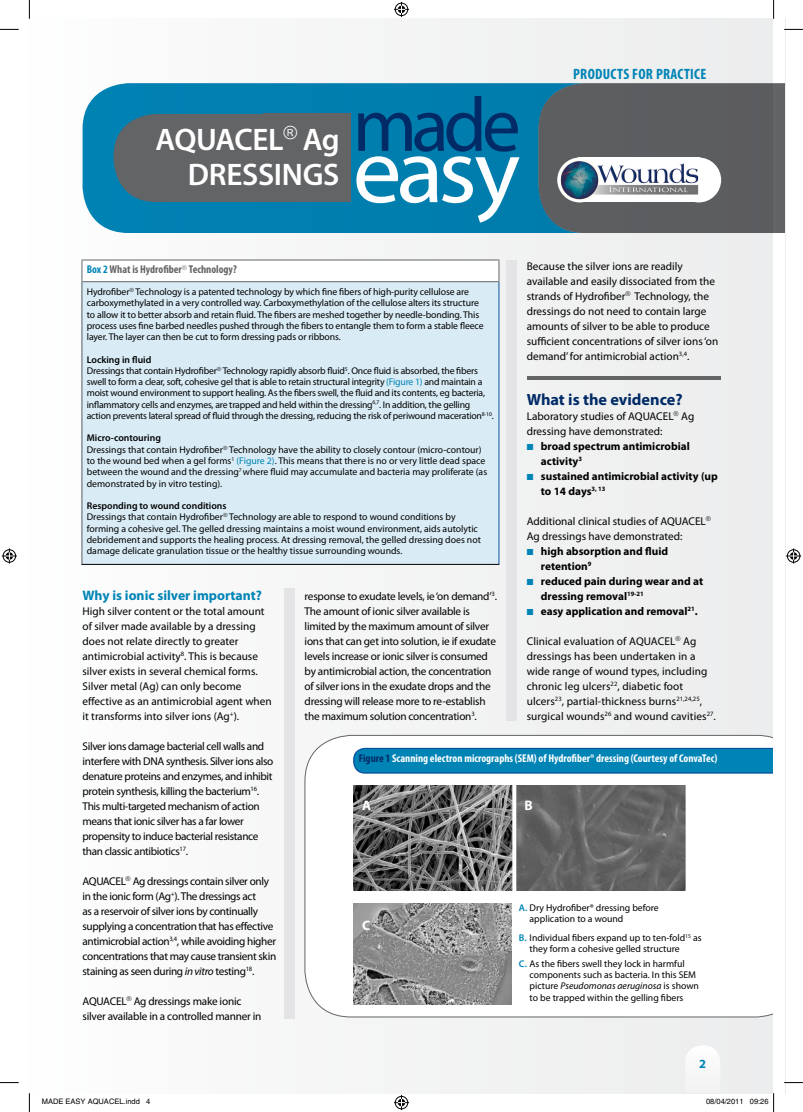
<style>
.page{position:relative;width:803px;height:1112px;background:#fff}
.page>*{position:absolute;margin:0;border:0;box-sizing:border-box;transform-origin:0 0}
.t1{font:92.75px "Myriad Pro";color:#fff;scale:1.05 1}
.t2{font:77.12px "Myriad Pro";color:#002b66}
.t3{font:600 31.25px/35px "Myriad Pro";letter-spacing:-.01em;color:#fff;text-align:right}
.t4{font:700 16.25px "Myriad Pro";color:#002b66}
.t5{font:700 condensed 15px "Myriad Pro";letter-spacing:.02em;color:#0084b6}
.t6{font:700 13.75px "Myriad Pro";color:#0084b6}
.t7{font:700 13.75px "Myriad Pro";color:#fff}
.t8{font:700 12.5px "Myriad Pro";color:#0084b6}
.t9{font:11.25px/15px "Myriad Pro";letter-spacing:-.02em;color:#000}
.t10{font:11.25px/15px "Myriad Pro";color:#000}
.t11{font:11.25px/15px "Myriad Pro";letter-spacing:.01em;color:#000}
.t12{font:700 11.25px/15px "Myriad Pro";color:#000}
.t13{font:700 condensed 11.25px "Myriad Pro";color:#fff}
.t14{font:700 condensed 11.25px "Myriad Pro";color:#636466}
.t15{font:9.75px/11.2px "Myriad Pro";letter-spacing:-.01em;color:#000}
.t16{font:7.5px "Helvetica";color:#000}
.s1{color:#0084b6}
.s2{font-weight:600}
.s3{font-style:italic}
.s4{color:#002b66}
.s5{font-weight:600;color:#0084b6}
</style>
<div class="page">
<div style="left:19px;top:19px;width:766px;height:1073px;background:#f5f5f5"></div>
<div style="left:83px;top:83px;width:455px;height:150px;background:#007eae"></div>
<div style="left:114px;top:114px;width:224px;height:88px;background:#636466;border-radius:43px"></div>
<div style="left:263px;top:114px;width:87px;height:88px;background:#636466"></div>
<div style="left:506px;top:260px;width:11px;height:460px;background:#e4e4e6"></div>
<div style="left:285px;top:587px;width:10px;height:431px;background:#e4e4e6"></div>
<hr style="left:527px;top:376px;width:194px;height:3px;background:#636466">
<div style="left:82px;top:260px;width:417px;height:21px;background:#fff"></div>
<div style="left:82px;top:281px;width:417px;height:283px;background:#d9ebf5"></div>
<hr style="left:81px;top:282px;width:1px;height:281px;background:#636466">
<hr style="left:498px;top:282px;width:1px;height:281px;background:#0b4f9f">
<hr style="left:81px;top:563px;width:418px;height:1px;background:#000">
<hr style="left:81px;top:259px;width:418px;height:1px;background:#636466">
<svg style="left:81px;top:260px;width:1px;height:21px"></svg>
<svg style="left:498px;top:260px;width:1px;height:21px"></svg>
<hr style="left:81px;top:281px;width:418px;height:1px;background:#636466">
<div style="left:305px;top:734px;width:468px;height:282px;background:#fff"></div>
<img style="left:353px;top:784px;width:332px;height:106px">
<img style="left:353px;top:903px;width:159px;height:101px">
<svg style="left:353px;top:747px;width:420px;height:26px;background:#0a84b7"></svg>
<div style="left:774px;top:19px;width:10px;height:1073px;background:#fff"></div>
<div style="left:538px;top:83px;width:246px;height:150px;background:#5c5d5f"></div>
<svg style="left:557px;top:157px;width:45px;height:45px"></svg>
<div style="left:579px;top:157px;width:121px;height:45px;background:#fff"></div>
<div style="left:676px;top:157px;width:45px;height:45px;background:#fff;border-radius:50%"></div>
<img style="left:560px;top:159px;width:138px;height:41px">
<svg style="left:0;top:29px;width:19px;height:1px"></svg>
<svg style="left:784px;top:29px;width:19px;height:1px"></svg>
<svg style="left:0;top:1082px;width:19px;height:1px"></svg>
<svg style="left:784px;top:1081px;width:19px;height:2px"></svg>
<svg style="left:29px;top:0;width:1px;height:19px"></svg>
<svg style="left:29px;top:1093px;width:1px;height:18px"></svg>
<svg style="left:773px;top:0;width:1px;height:19px"></svg>
<svg style="left:394px;top:2px;width:15px;height:15px"></svg>
<svg style="left:394px;top:1095px;width:15px;height:14px"></svg>
<svg style="left:2px;top:548px;width:15px;height:15px"></svg>
<svg style="left:786px;top:548px;width:15px;height:15px"></svg>
<svg style="left:685px;top:1092px;width:58px;height:2px"></svg>
<svg style="left:750px;top:1092px;width:24px;height:19px"></svg>
<h3 class="t3" style="left:155px;top:121px;width:186px">AQUACEL<sup>®</sup> Ag<br>Dressings</h3>
<h2 class="t2" style="left:353px;top:77px;width:169px">made</h2>
<h1 class="t1" style="left:353px;top:114px;width:161px">easy</h1>
<h3 class="t5" style="left:573px;top:65px;width:135px">PRODUCTS FOR PRACTICE</h3>
<p class="t10" style="left:527px;top:258px;width:193px">Because the silver ions are readily available and easily dissociated from the strands of Hydrofiber<sup>®</sup> Technology, the dressings do not need to contain large amounts of silver to be able to produce sufficient concentrations of silver ions ‘on demand’ for antimicrobial action<sup>3,4</sup>.</p>
<h3 class="t4" style="left:527px;top:388px;width:157px">What is the evidence?</h3>
<p class="t10" style="left:527px;top:408px;width:169px">Laboratory studies of AQUACEL<sup>®</sup> Ag dressing have demonstrated:</p>
<p class="t12" style="left:541px;top:438px;width:151px;text-indent:-14px"><span class="s1">■</span> broad spectrum antimicrobial activity<sup>3</sup></p>
<p class="t12" style="left:541px;top:468px;width:178px;text-indent:-14px"><span class="s1">■</span> sustained antimicrobial activity (up to 14 days<sup>3,</sup> <sup>13</sup></p>
<p class="t10" style="left:527px;top:513px;width:186px">Additional clinical studies of AQUACEL<sup>®<br></sup>Ag dressings have demonstrated:</p>
<p class="t12" style="left:541px;top:543px;width:129px;text-indent:-14px"><span class="s1">■</span> high absorption and fluid retention<sup>9</sup></p>
<p class="t12" style="left:541px;top:573px;width:164px;text-indent:-14px"><span class="s1">■</span> reduced pain during wear and at dressing removal<sup>19-21</sup></p>
<p class="t12" style="left:527px;top:603px;width:173px"><span class="s1">■</span> easy application and removal<sup>21</sup>.</p>
<p class="t11" style="left:527px;top:633px;width:191px">Clinical evaluation of AQUACEL<sup>®</sup> Ag dressings has been undertaken in a wide range of wound types, including chronic leg ulcers<sup>22</sup>, diabetic foot ulcers<sup>23</sup>, partial-thickness burns<sup>21,24,25</sup>, surgical wounds<sup>26</sup> and wound cavities<sup>27</sup>.</p>
<p class="t14" style="left:87px;top:262px;width:151px"><span class="s1">Box 2</span>What is Hydrofiber<sup>®</sup> Technology?</p>
<p class="t15" style="left:87px;top:286px;width:398px">Hydrofiber<sup>®</sup> Technology is a patented technology by which fine fibers of high-purity cellulose are carboxymethylated in a very controlled way. Carboxymethylation of the cellulose alters its structure to allow it to better absorb and retain fluid. The fibers are meshed together by needle-bonding. This process uses fine barbed needles pushed through the fibers to entangle them to form a stable fleece layer. The layer can then be cut to form dressing pads or ribbons.</p>
<p class="t15" style="left:87px;top:353px;width:409px"><span class="s2">Locking in fluid<br></span>Dressings that contain Hydrofiber<sup>®</sup> Technology rapidly absorb fluid<sup>5</sup>. Once fluid is absorbed, the fibers swell to form a clear, soft, cohesive gel that is able to retain structural integrity <span class="s1">(Figure 1)</span> and maintain a moist wound environment to support healing. As the fibers swell, the fluid and its contents, eg bacteria, inflammatory cells and enzymes, are trapped and held within the dressing<sup>6,7</sup>. In addition, the gelling action prevents lateral spread of fluid through the dressing, reducing the risk of periwound maceration<sup>8-10</sup>.</p>
<p class="t15" style="left:87px;top:432px;width:402px"><span class="s2">Micro-contouring<br></span>Dressings that contain Hydrofiber<sup>®</sup> Technology have the ability to closely contour (micro-contour) to the wound bed when a gel forms<sup>1</sup> <span class="s1">(Figure 2)</span>. This means that there is no or very little dead space between the wound and the dressing<sup>7</sup> where fluid may accumulate and bacteria may proliferate (as demonstrated by in vitro testing).</p>
<p class="t15" style="left:87px;top:500px;width:396px"><span class="s2">Responding to wound conditions<br></span>Dressings that contain Hydrofiber<sup>®</sup> Technology are able to respond to wound conditions by forming a cohesive gel. The gelled dressing maintains a moist wound environment, aids autolytic debridement and supports the healing process. At dressing removal, the gelled dressing does not damage delicate granulation tissue or the healthy tissue surrounding wounds.</p>
<h3 class="t6" style="left:83px;top:586px;width:181px">Why is ionic silver important?</h3>
<p class="t10" style="left:83px;top:603px;width:191px">High silver content or the total amount of silver made available by a dressing does not relate directly to greater antimicrobial activity<sup>8</sup>. This is because silver exists in several chemical forms.<br>Silver metal (Ag) can only become effective as an antimicrobial agent when it transforms into silver ions (Ag<sup>+</sup>).</p>
<p class="t9" style="left:83px;top:738px;width:192px">Silver ions damage bacterial cell walls and interfere with DNA synthesis. Silver ions also denature proteins and enzymes, and inhibit protein synthesis, killing the bacterium<sup>16</sup>.<br>This multi-targeted mechanism of action means that ionic silver has a far lower propensity to induce bacterial resistance than classic antibiotics<sup>17</sup>.</p>
<p class="t9" style="left:83px;top:873px;width:195px">AQUACEL<sup>®</sup> Ag dressings contain silver only in the ionic form (Ag<sup>+</sup>). The dressings act<br>as a reservoir of silver ions by continually supplying a concentration that has effective antimicrobial action<sup>3,4</sup>, while avoiding higher concentrations that may cause transient skin staining as seen during <span class="s3">in vitro</span> testing<sup>18</sup>.</p>
<p class="t9" style="left:83px;top:993px;width:180px">AQUACEL<sup>®</sup> Ag dressings make ionic silver available in a controlled manner in</p>
<p class="t9" style="left:305px;top:588px;width:194px">response to exudate levels, ie ‘on demand’<sup>3</sup>.<br>The amount of ionic silver available is limited by the maximum amount of silver ions that can get into solution, ie if exudate levels increase or ionic silver is consumed by antimicrobial action, the concentration of silver ions in the exudate drops and the dressing will release more to re-establish the maximum solution concentration<sup>3</sup>.</p>
<p class="t13" style="left:359px;top:751px;width:360px"><span class="s4">Figure 1</span> Scanning electron micrographs (SEM) of Hydrofiber® dressing (Courtesy of ConvaTec)</p>
<h3 class="t7" style="left:362px;top:796px;width:11px">A</h3>
<h3 class="t7" style="left:525px;top:796px;width:10px">B</h3>
<p class="t15" style="left:530px;top:901px;width:131px;text-indent:-11px"><span class="s5">A.</span> Dry Hydrofiber® dressing before application to a wound</p>
<p class="t15" style="left:530px;top:931px;width:174px;text-indent:-11px"><span class="s5">B.</span> Individual fibers expand up to ten-fold<sup>15</sup> as they form a cohesive gelled structure</p>
<p class="t15" style="left:530px;top:957px;width:171px;text-indent:-11px"><span class="s5">C.</span> As the fibers swell they lock in harmful components such as bacteria. In this SEM picture <span class="s3">Pseudomonas aeruginosa</span> is shown to be trapped within the gelling fibers</p>
<h3 class="t7" style="left:362px;top:916px;width:10px">C</h3>
<p class="t8" style="left:699px;top:1055px;width:8px">2</p>
<p class="t16" style="left:42px;top:1097px;width:110px">MADE EASY AQUACEL.indd 4</p>
<p class="t16" style="left:706px;top:1097px;width:64px">08/04/2011 09:26</p>
</div>
